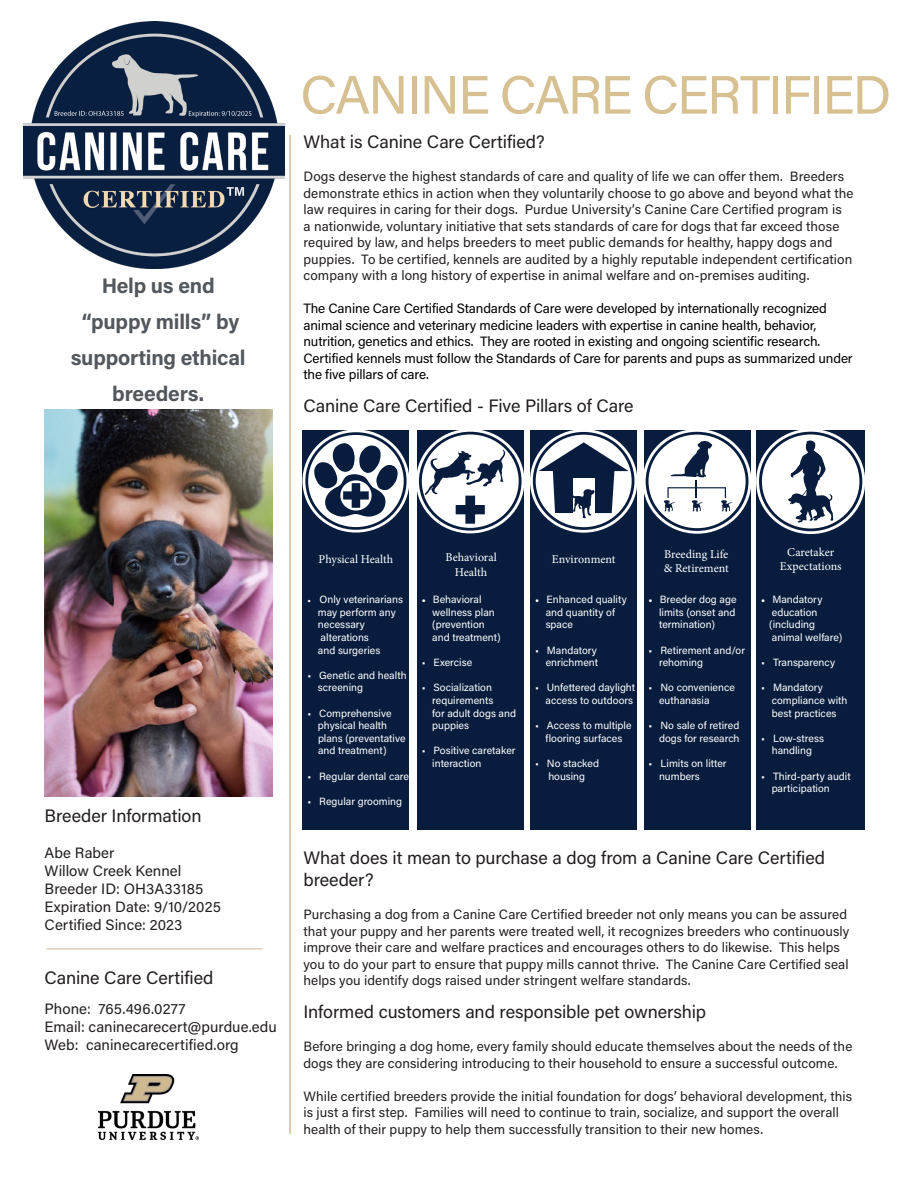
<style>
.page{position:relative;width:918px;height:1188px;background:#fff}
.page>*{position:absolute;margin:0;border:0;box-sizing:border-box;transform-origin:0 0}
.t1{font:54px "Acumin Pro";letter-spacing:-.04em;color:#d7c091}
.t2{font:700 21px/36px "Acumin Pro";letter-spacing:-.01em;color:#52585e;text-align:center}
.t3{font:18px/22.5px "Acumin Pro";letter-spacing:-.005em;color:#231f20}
.t4{font:15px/18px "Acumin Pro";letter-spacing:.005em;color:#231f20}
.t5{font:13.5px/16.5px "Acumin Pro";letter-spacing:.005em;color:#231f20}
.t6{font:13.5px/16.5px "Acumin Pro";letter-spacing:-.01em;color:#000}
.t7{font:12px/14.4px "Minion Pro";color:#fff;text-align:center}
.t8{font:10.5px/12.6px "Acumin Pro";color:#fff}
.s1{font-family:"Minion Pro";font-size:9px}
.s2{font-family:"Minion Pro"}
</style>
<div class="page">
<hr style="left:290px;top:135px;width:1px;height:999px;background:#c3a068">
<div style="left:303px;top:430px;width:106px;height:400px;background:#081d3e"></div>
<div style="left:417px;top:430px;width:106px;height:400px;background:#081d3e"></div>
<div style="left:531px;top:430px;width:106px;height:400px;background:#081d3e"></div>
<div style="left:644px;top:430px;width:106px;height:400px;background:#081d3e"></div>
<div style="left:757px;top:430px;width:108px;height:400px;background:#081d3e"></div>
<svg style="left:302px;top:429px;width:107px;height:104px"></svg>
<svg style="left:305px;top:432px;width:102px;height:98px"></svg>
<svg style="left:643px;top:429px;width:108px;height:105px"></svg>
<svg style="left:646px;top:432px;width:102px;height:99px"></svg>
<svg style="left:756px;top:429px;width:109px;height:105px"></svg>
<svg style="left:759px;top:432px;width:103px;height:99px"></svg>
<svg style="left:530px;top:429px;width:107px;height:104px"></svg>
<svg style="left:533px;top:432px;width:101px;height:98px"></svg>
<svg style="left:419px;top:432px;width:103px;height:99px"></svg>
<img style="left:44px;top:409px;width:228px;height:387px">
<img style="left:98px;top:1075px;width:101px;height:64px">
<img style="left:24px;top:22px;width:260px;height:247px">
<hr style="left:46px;top:949px;width:216px;height:1px;background:#cfb991">
<h2 class="t2" style="left:71px;top:267px;width:176px">Help us end “puppy mills” by supporting ethical breeders.</h2>
<h1 class="t1" style="left:300px;top:57px;width:593px">CANINE CARE CERTIFIED</h1>
<h3 class="t3" style="left:303px;top:130px;width:243px">What is Canine Care Certified?</h3>
<p class="t5" style="left:303px;top:168px;width:552px">Dogs deserve the highest standards of care and quality of life we can offer them. Breeders demonstrate ethics in action when they voluntarily choose to go above and beyond what the law requires in caring for their dogs. Purdue University’s Canine Care Certified program is<br>a nationwide, voluntary initiative that sets standards of care for dogs that far exceed those required by law, and helps breeders to meet public demands for healthy, happy dogs and puppies. To be certified, kennels are audited by a highly reputable independent certification company with a long history of expertise in animal welfare and on-premises auditing.</p>
<p class="t6" style="left:303px;top:300px;width:551px">The Canine Care Certified Standards of Care were developed by internationally recognized animal science and veterinary medicine leaders with expertise in canine health, behavior, nutrition, genetics and ethics. They are rooted in existing and ongoing scientific research.<br>Certified kennels must follow the Standards of Care for parents and pups as summarized under the five pillars of care.</p>
<h3 class="t3" style="left:303px;top:394px;width:332px">Canine Care Certified - Five Pillars of Care</h3>
<h3 class="t3" style="left:45px;top:803px;width:159px">Breeder Information</h3>
<p class="t4" style="left:45px;top:843px;width:178px">Abe Raber<br>Willow Creek Kennel<br>Breeder ID: OH3A33185<br>Expiration Date: 9/10/2025<br>Certified Since: 2023</p>
<h3 class="t3" style="left:45px;top:965px;width:170px">Canine Care Certified</h3>
<p class="t4" style="left:45px;top:999px;width:234px">Phone: 765.496.0277<br>Email: caninecarecert@purdue.edu<br>Web: caninecarecertified.org</p>
<p class="t7" style="left:319px;top:552px;width:76px">Physical Health</p>
<p class="t7" style="left:445px;top:550px;width:53px">Behavioral<br>Health</p>
<p class="t7" style="left:552px;top:552px;width:65px">Environment</p>
<p class="t7" style="left:664px;top:547px;width:67px;text-align:left">Breeding Life &amp; Retirement</p>
<p class="t7" style="left:780px;top:545px;width:63px">Caretaker<br>Expectations</p>
<p class="t8" style="left:318px;top:593px;width:87px;text-indent:-10px"><span class="s1">•</span> Only veterinarians may perform any necessary alterations<br>and surgeries</p>
<p class="t8" style="left:318px;top:669px;width:90px;text-indent:-10px">• Genetic and health screening</p>
<p class="t8" style="left:318px;top:706px;width:89px;text-indent:-10px">• Comprehensive physical health plans (preventative and treatment)</p>
<p class="t8" style="left:307px;top:769px;width:103px">• Regular dental care</p>
<p class="t8" style="left:307px;top:795px;width:96px">• Regular grooming</p>
<p class="t8" style="left:432px;top:593px;width:70px;text-indent:-11px"><span class="s2">•</span> Behavioral wellness plan (prevention and treatment)</p>
<p class="t8" style="left:422px;top:656px;width:52px">• Exercise</p>
<p class="t8" style="left:432px;top:681px;width:85px;text-indent:-11px">• Socialization requirements<br>for adult dogs and puppies</p>
<p class="t8" style="left:432px;top:744px;width:85px;text-indent:-11px">• Positive caretaker interaction</p>
<p class="t8" style="left:546px;top:593px;width:83px;text-indent:-11px"><span class="s2">•</span> Enhanced quality and quantity of space</p>
<p class="t8" style="left:535px;top:643px;width:65px;text-align:right">• Mandatory enrichment</p>
<p class="t8" style="left:535px;top:681px;width:102px;text-align:right">• Unfettered daylight access to outdoors</p>
<p class="t8" style="left:535px;top:719px;width:98px;text-align:center">• Access to multiple flooring surfaces</p>
<p class="t8" style="left:535px;top:757px;width:65px;text-align:center">• No stacked housing</p>
<p class="t8" style="left:659px;top:593px;width:79px;text-align:justify;text-indent:-10px"><span class="s2">•</span> Breeder dog age limits (onset and termination)</p>
<p class="t8" style="left:659px;top:643px;width:87px;text-indent:-10px">• Retirement and/or rehoming</p>
<p class="t8" style="left:659px;top:681px;width:77px;text-indent:-10px">• No convenience euthanasia</p>
<p class="t8" style="left:649px;top:719px;width:93px;text-align:right">• No sale of retired dogs for research</p>
<p class="t8" style="left:659px;top:757px;width:69px;text-indent:-10px">• Limits on litter numbers</p>
<p class="t8" style="left:769px;top:593px;width:75px;text-indent:-8px"><span class="s2">•</span> Mandatory education (including animal welfare)</p>
<p class="t8" style="left:761px;top:656px;width:75px">• Transparency</p>
<p class="t8" style="left:772px;top:681px;width:77px;text-indent:-11px">• Mandatory compliance with best practices</p>
<p class="t8" style="left:761px;top:732px;width:64px;text-align:center">• Low-stress handling</p>
<p class="t8" style="left:772px;top:769px;width:81px;text-indent:-10px">• Third-party audit participation</p>
<h3 class="t3" style="left:303px;top:845px;width:523px">What does it mean to purchase a dog from a Canine Care Certified breeder?</h3>
<p class="t5" style="left:303px;top:906px;width:547px">Purchasing a dog from a Canine Care Certified breeder not only means you can be assured that your puppy and her parents were treated well, it recognizes breeders who continuously improve their care and welfare practices and encourages others to do likewise. This helps you to do your part to ensure that puppy mills cannot thrive. The Canine Care Certified seal helps you identify dogs raised under stringent welfare standards.</p>
<h3 class="t3" style="left:303px;top:1000px;width:404px">Informed customers and responsible pet ownership</h3>
<p class="t5" style="left:303px;top:1038px;width:550px">Before bringing a dog home, every family should educate themselves about the needs of the dogs they are considering introducing to their household to ensure a successful outcome.</p>
<p class="t5" style="left:303px;top:1087px;width:550px">While certified breeders provide the initial foundation for dogs’ behavioral development, this is just a first step. Families will need to continue to train, socialize, and support the overall health of their puppy to help them successfully transition to their new homes.</p>
</div>
